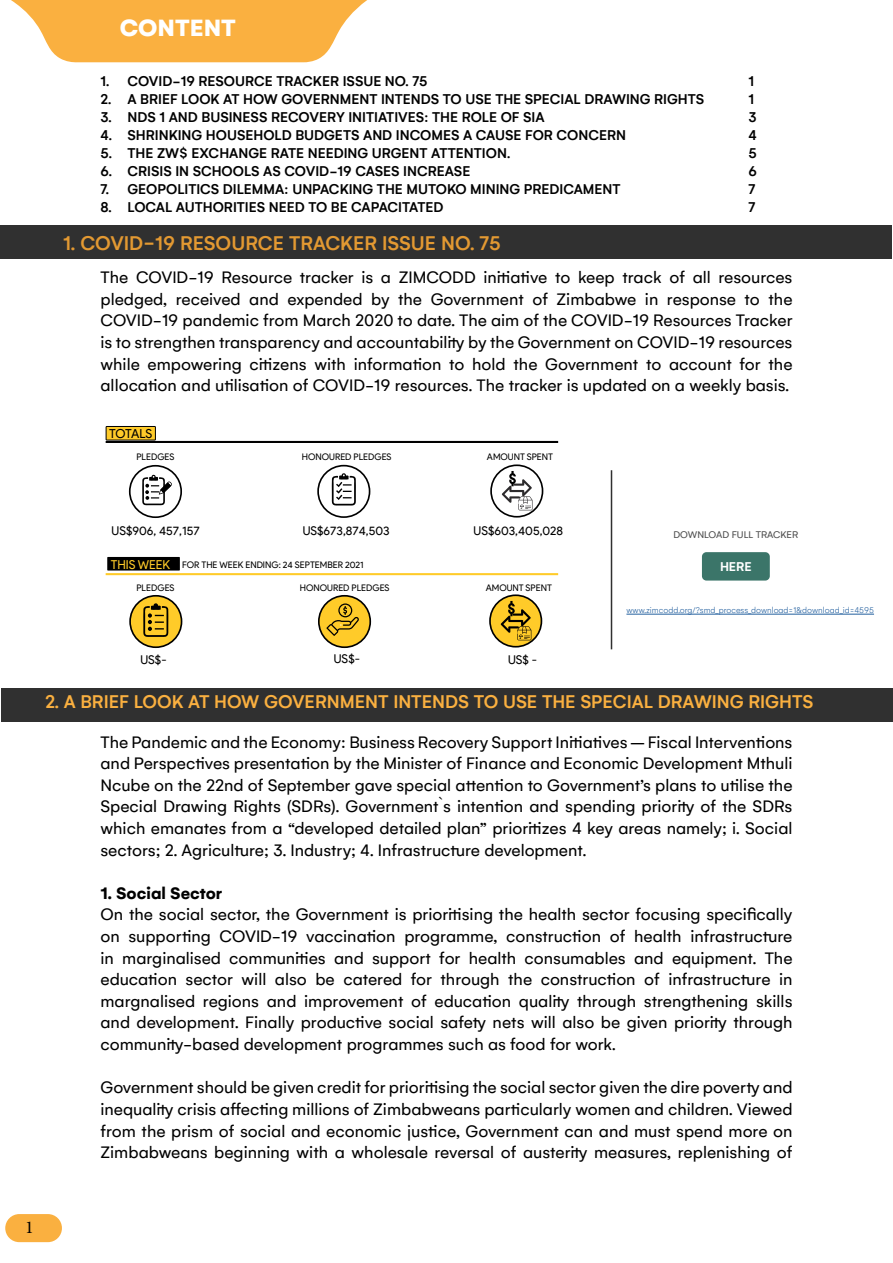
<style>
.page{position:relative;width:893px;height:1263px;background:#fff}
.page>*{position:absolute;margin:0;border:0;box-sizing:border-box;transform-origin:0 0}
.t1{font:900 25.5px "Gelion";color:#fff}
.t2{font:500 21px "Gelion";color:#e39932}
.t3{font:500 19.5px "Gelion";color:#fab040}
.t4{font:18px/21.6px "Gelion";color:#000;text-align:justify}
.t5{font:700 18px "Gelion";color:#000}
.t6{font:18px "Minion Pro";color:#000}
.t7{font:500 15px "Gelion";color:#000}
.t8{font:600 13.5px "Gelion";color:#fff}
.t9{font:12.45px "Product Sans";letter-spacing:-.03em;color:#000}
.t10{font:12.3px "Product Sans";color:#ffcb29}
.t11{font:12.15px "Product Sans";color:#000}
.t12{font:10.5px "Gelion";color:#4d4d4d}
.t13{font:9.15px "Product Sans";color:#000}
.t14{font:300 9px "Gelion";color:#215e9e}
</style>
<div class="page">
<div style="left:5px;top:1214px;width:57px;height:28px;background:#fab040;border-radius:14px"></div>
<div style="left:702px;top:552px;width:68px;height:29px;background:#3b7569;border-radius:4px"></div>
<svg style="left:11px;top:0;width:356px;height:62px"></svg>
<div style="left:1px;top:225px;width:891px;height:34px;background:#303030"></div>
<div style="left:2px;top:689px;width:891px;height:33px;background:#303030"></div>
<div style="left:107px;top:557px;width:73px;height:13px;background:#000"></div>
<svg style="left:332px;top:473px;width:24px;height:33px"></svg>
<div style="left:317px;top:465px;width:53px;height:53px;border:2px solid #000;border-radius:50%"></div>
<svg style="left:502px;top:471px;width:30px;height:39px"></svg>
<div style="left:490px;top:464px;width:53px;height:54px;border:2px solid #000;border-radius:50%"></div>
<svg style="left:142px;top:474px;width:30px;height:31px"></svg>
<div style="left:129px;top:465px;width:53px;height:53px;border:2px solid #000;border-radius:50%"></div>
<svg style="left:490px;top:595px;width:51px;height:52px"></svg>
<div style="left:489px;top:594px;width:53px;height:53px;border:2px solid #000;border-radius:50%"></div>
<svg style="left:501px;top:601px;width:30px;height:39px"></svg>
<div style="left:130px;top:596px;width:52px;height:51px;background:#ffcb29;border-radius:50%"></div>
<div style="left:129px;top:595px;width:53px;height:53px;border:2px solid #000;border-radius:50%"></div>
<svg style="left:143px;top:603px;width:25px;height:34px"></svg>
<div style="left:319px;top:596px;width:51px;height:51px;background:#ffcb29;border-radius:50%"></div>
<div style="left:318px;top:595px;width:53px;height:53px;border:2px solid #000;border-radius:50%"></div>
<svg style="left:326px;top:603px;width:33px;height:33px"></svg>
<hr style="left:106px;top:441px;width:452px;height:2px;background:#000">
<div style="left:106px;top:426px;width:49px;height:14px;background:#ffcb29"></div>
<div style="left:106px;top:426px;width:50px;height:14px;border:1px solid #000"></div>
<hr style="left:106px;top:573px;width:452px;height:2px;background:#ffcb29">
<hr style="left:611px;top:470px;width:1px;height:179px;background:#303030">
<hr style="left:626px;top:614px;width:248px;height:1px;background:#215e9e">
<h1 class="t1" style="left:120px;top:11px;width:118px">CONTENT</h1>
<p class="t7" style="left:100px;top:72px;width:329px">1. COVID-19 RESOURCE TRACKER ISSUE NO. 75</p>
<p class="t7" style="left:748px;top:72px;width:7px">1</p>
<p class="t7" style="left:100px;top:90px;width:605px">2. A BRIEF LOOK AT HOW GOVERNMENT INTENDS TO USE THE SPECIAL DRAWING RIGHTS</p>
<p class="t7" style="left:748px;top:90px;width:7px">1</p>
<p class="t7" style="left:100px;top:108px;width:446px">3. NDS 1 AND BUSINESS RECOVERY INITIATIVES: THE ROLE OF SIA</p>
<p class="t7" style="left:748px;top:108px;width:10px">3</p>
<p class="t7" style="left:100px;top:126px;width:527px">4. SHRINKING HOUSEHOLD BUDGETS AND INCOMES A CAUSE FOR CONCERN</p>
<p class="t7" style="left:748px;top:126px;width:10px">4</p>
<p class="t7" style="left:100px;top:144px;width:411px">5. THE ZW$ EXCHANGE RATE NEEDING URGENT ATTENTION.</p>
<p class="t7" style="left:748px;top:144px;width:10px">5</p>
<p class="t7" style="left:100px;top:162px;width:371px">6. CRISIS IN SCHOOLS AS COVID-19 CASES INCREASE</p>
<p class="t7" style="left:748px;top:162px;width:10px">6</p>
<p class="t7" style="left:100px;top:180px;width:521px">7. GEOPOLITICS DILEMMA: UNPACKING THE MUTOKO MINING PREDICAMENT</p>
<p class="t7" style="left:748px;top:180px;width:8px">7</p>
<p class="t7" style="left:100px;top:198px;width:345px">8. LOCAL AUTHORITIES NEED TO BE CAPACITATED</p>
<p class="t7" style="left:748px;top:198px;width:8px">7</p>
<p class="t2" style="left:63px;top:230px;width:439px">1. COVID-19 RESOURCE TRACKER ISSUE NO. 75</p>
<p class="t4" style="left:100px;top:266px;width:693px">The COVID-19 Resource tracker is a ZIMCODD initiative to keep track of all resources pledged, received and expended by the Government of Zimbabwe in response to the COVID-19 pandemic from March 2020 to date. The aim of the COVID-19 Resources Tracker is to strengthen transparency and accountability by the Government on COVID-19 resources while empowering citizens with information to hold the Government to account for the allocation and utilisation of COVID-19 resources. The tracker is updated on a weekly basis.</p>
<p class="t9" style="left:109px;top:426px;width:45px">TOTALS</p>
<p class="t13" style="left:136px;top:452px;width:40px">PLEDGES</p>
<p class="t13" style="left:487px;top:452px;width:68px">AMOUNT SPENT</p>
<p class="t13" style="left:302px;top:452px;width:91px">HONOURED PLEDGES</p>
<p class="t11" style="left:112px;top:524px;width:90px">US$906, 457,157</p>
<p class="t11" style="left:303px;top:524px;width:88px">US$673,874,503</p>
<p class="t10" style="left:111px;top:558px;width:61px">THIS WEEK</p>
<p class="t13" style="left:137px;top:583px;width:40px">PLEDGES</p>
<p class="t13" style="left:182px;top:560px;width:183px">FOR THE WEEK ENDING: 24 SEPTEMBER 2021</p>
<p class="t13" style="left:300px;top:583px;width:91px">HONOURED PLEDGES</p>
<p class="t11" style="left:140px;top:653px;width:28px">US$-</p>
<p class="t11" style="left:334px;top:652px;width:28px">US$-</p>
<p class="t11" style="left:474px;top:524px;width:91px">US$603,405,028</p>
<p class="t13" style="left:486px;top:583px;width:68px">AMOUNT SPENT</p>
<p class="t11" style="left:508px;top:653px;width:30px">US$ -</p>
<p class="t12" style="left:673px;top:529px;width:126px">DOWNLOAD FULL TRACKER</p>
<p class="t8" style="left:720px;top:558px;width:33px">HERE</p>
<p class="t14" style="left:626px;top:605px;width:249px">www.zimcodd.org/?smd_process_download=1&amp;download_id=4595</p>
<p class="t3" style="left:45px;top:690px;width:770px">2. A BRIEF LOOK AT HOW GOVERNMENT INTENDS TO USE THE SPECIAL DRAWING RIGHTS</p>
<p class="t4" style="left:100px;top:731px;width:693px">The Pandemic and the Economy: Business Recovery Support Initiatives – Fiscal Interventions and Perspectives presentation by the Minister of Finance and Economic Development Mthuli Ncube on the 22nd of September gave special attention to Government’s plans to utilise the Special Drawing Rights (SDRs). Government`s intention and spending priority of the SDRs which emanates from a “developed detailed plan” prioritizes 4 key areas namely; i. Social sectors; 2. Agriculture; 3. Industry; 4. Infrastructure development.</p>
<p class="t5" style="left:100px;top:881px;width:123px">1. Social Sector</p>
<p class="t4" style="left:100px;top:903px;width:693px">On the social sector, the Government is prioritising the health sector focusing specifically on supporting COVID-19 vaccination programme, construction of health infrastructure in marginalised communities and support for health consumables and equipment. The education sector will also be catered for through the construction of infrastructure in margnalised regions and improvement of education quality through strengthening skills and development. Finally productive social safety nets will also be given priority through community-based development programmes such as food for work.</p>
<p class="t4" style="left:100px;top:1076px;width:693px">Government should be given credit for prioritising the social sector given the dire poverty and inequality crisis affecting millions of Zimbabweans particularly women and children. Viewed from the prism of social and economic justice, Government can and must spend more on Zimbabweans beginning with a wholesale reversal of austerity measures, replenishing of</p>
<p class="t6" style="left:25px;top:1215px;width:10px">1</p>
</div>
